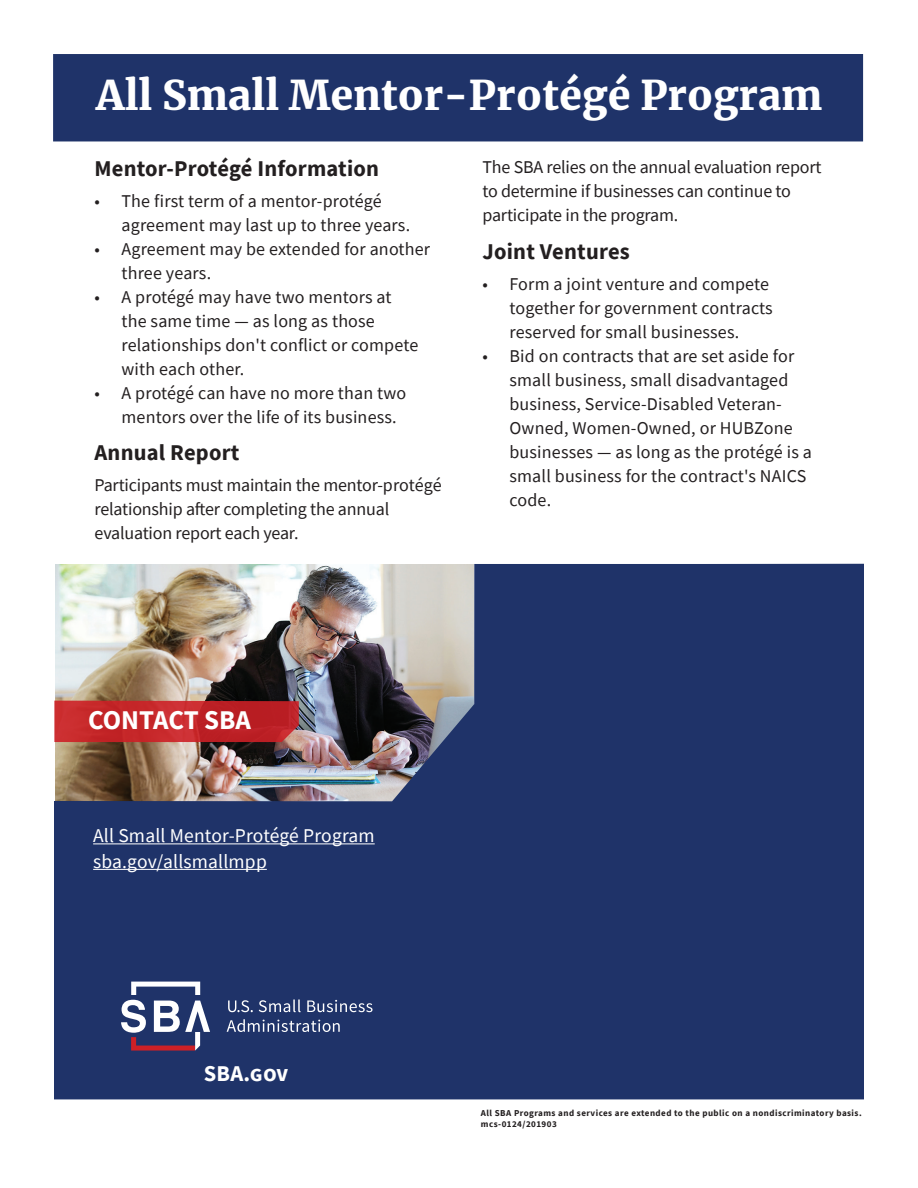
<style>
.page{position:relative;width:918px;height:1188px;background:#fff}
.page>*{position:absolute;margin:0;border:0;box-sizing:border-box;transform-origin:0 0}
.t1{font:900 40.5px "Merriweather";color:#fff}
.t2{font:700 27px "Source Sans Pro";letter-spacing:-.005em;color:#fff}
.t3{font:700 22.5px "Source Sans Pro";letter-spacing:.01em;color:#231f20}
.t4{font:700 22.5px "Source Sans Pro";color:#fff}
.t5{font:19.5px "Source Sans Pro";letter-spacing:.01em;color:#fff}
.t6{font:18px/24px "Source Sans Pro";letter-spacing:.01em;color:#231f20}
.t7{font:18px/24px "Source Sans Pro";letter-spacing:-.01em;color:#231f20}
.t8{font:700 9px/10.8px "Source Sans Pro";letter-spacing:.05em;color:#231f20}
</style>
<div class="page">
<svg style="left:54px;top:564px;width:810px;height:535px;background:#394771"></svg>
<svg style="left:54px;top:701px;width:245px;height:41px;background:#c2282b"></svg>
<svg style="left:121px;top:982px;width:89px;height:69px"></svg>
<svg style="left:228px;top:1000px;width:25px;height:12px"></svg>
<svg style="left:259px;top:1000px;width:42px;height:12px"></svg>
<svg style="left:307px;top:1000px;width:66px;height:12px"></svg>
<svg style="left:227px;top:1019px;width:113px;height:13px"></svg>
<hr style="left:93px;top:843px;width:282px;height:1px;background:#fff">
<hr style="left:93px;top:869px;width:174px;height:1px;background:#fff">
<div style="left:53px;top:54px;width:810px;height:87px;background:#1f3369"></div>
<p class="t1" style="left:96px;top:67px;width:728px">All Small Mentor-Protégé Program</p>
<p class="t3" style="left:94px;top:153px;width:286px">Mentor-Protégé Information</p>
<p class="t6" style="left:122px;top:189px;width:290px;text-indent:-27px">• The first term of a mentor-protégé agreement may last up to three years.</p>
<p class="t6" style="left:122px;top:237px;width:310px;text-indent:-27px">• Agreement may be extended for another three years.</p>
<p class="t6" style="left:122px;top:285px;width:298px;text-indent:-27px">• A protégé may have two mentors at the same time — as long as those relationships don't conflict or compete with each other.</p>
<p class="t6" style="left:122px;top:381px;width:286px;text-indent:-27px">• A protégé can have no more than two mentors over the life of its business.</p>
<p class="t3" style="left:94px;top:438px;width:147px">Annual Report</p>
<p class="t7" style="left:94px;top:473px;width:349px">Participants must maintain the mentor-protégé relationship after completing the annual evaluation report each year.</p>
<p class="t7" style="left:482px;top:155px;width:341px">The SBA relies on the annual evaluation report to determine if businesses can continue to participate in the program.</p>
<p class="t3" style="left:482px;top:236px;width:149px">Joint Ventures</p>
<p class="t6" style="left:509px;top:272px;width:265px;text-indent:-27px">• Form a joint venture and compete together for government contracts reserved for small businesses.</p>
<p class="t6" style="left:509px;top:344px;width:304px;text-indent:-27px">• Bid on contracts that are set aside for small business, small disadvantaged business, Service-Disabled Veteran-Owned, Women-Owned, or HUBZone businesses — as long as the protégé is a small business for the contract's NAICS code.</p>
<p class="t2" style="left:88px;top:701px;width:164px">CONTACT SBA</p>
<p class="t5" style="left:93px;top:824px;width:283px">All Small Mentor-Protégé Program</p>
<p class="t5" style="left:93px;top:849px;width:175px">sba.gov/allsmallmpp</p>
<p class="t4" style="left:204px;top:1058px;width:86px">SBA.gov</p>
<p class="t8" style="left:481px;top:1107px;width:382px">All SBA Programs and services are extended to the public on a nondiscriminatory basis. mcs-0124/201903</p>
</div>
